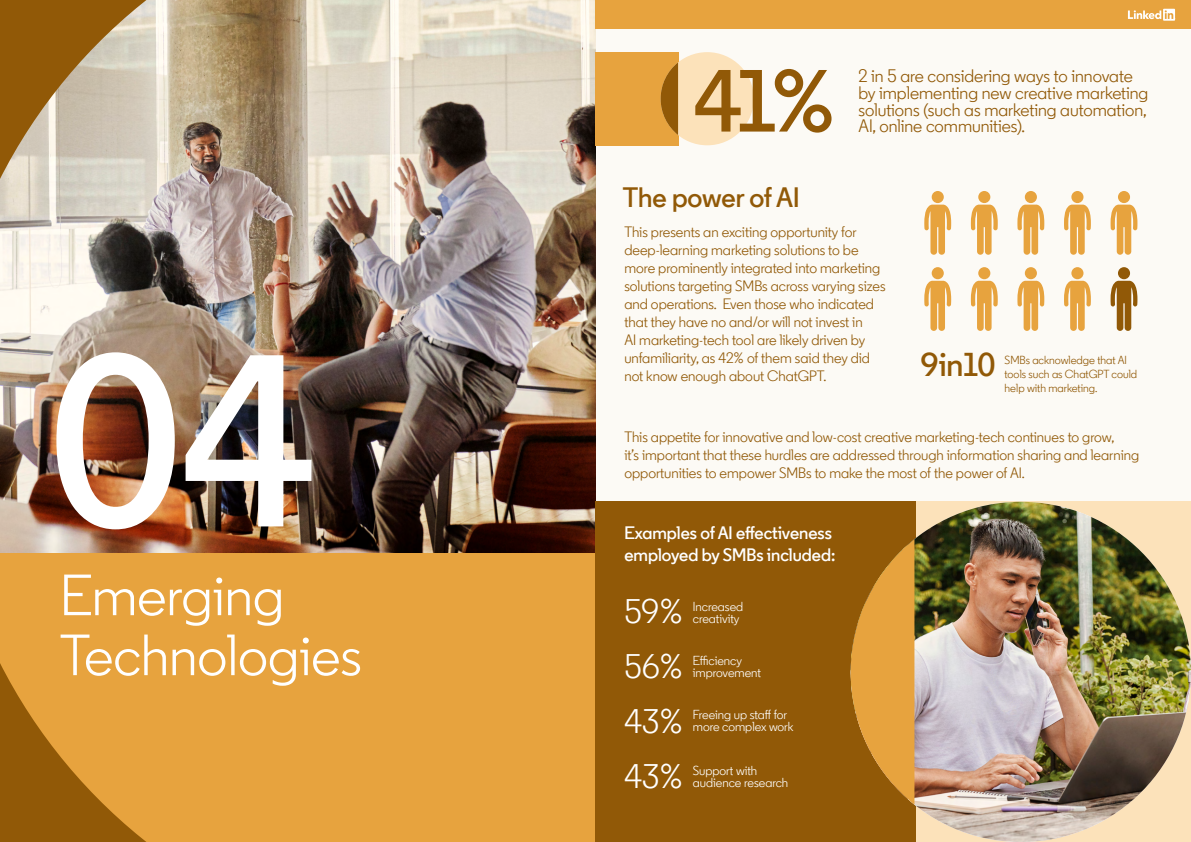
<style>
.page{position:relative;width:1191px;height:842px;background:#fcfaf5}
.page>*{position:absolute;margin:0;border:0;box-sizing:border-box;transform-origin:0 0}
.t1{font:600 244.5px "Community";color:#fff}
.t2{font:600 88px "Community";color:#915907}
.t3{font:58px/60px "Community";color:#fff}
.t4{font:34px/54.9px "Community";color:#fff;text-align:justify}
.t5{font:600 33px "Community";color:#915907}
.t6{font:600 28px "Community";color:#915907}
.t7{font:18px/16.7px "Community";color:#915907}
.t8{font:600 18px/21.6px "Community";color:#fff}
.t9{font:15px/18px "Community";color:#915907}
.t10{font:13px/12px "Community";color:#fff}
.t11{font:11.7px/14px "Community";color:#915907}
</style>
<div class="page">
<div style="left:0;top:0;width:595px;height:842px;background:#e7a33e"></div>
<img style="left:154px;top:0;width:441px;height:552px">
<img style="left:0;top:0;width:154px;height:842px">
<div style="left:595px;top:0;width:596px;height:28px;background:#e7a33e"></div>
<div style="left:595px;top:502px;width:596px;height:340px;background:#fce2ba"></div>
<svg style="left:1128px;top:9px;width:48px;height:12px"></svg>
<div style="left:595px;top:502px;width:320px;height:340px;background:#915907"></div>
<img style="left:850px;top:502px;width:341px;height:340px;border-radius:169px">
<svg style="left:850px;top:539px;width:64px;height:266px"></svg>
<div style="left:595px;top:52px;width:83px;height:93px;background:#e7a33e"></div>
<div style="left:660px;top:52px;width:94px;height:93px;background:#fce2ba;border-radius:50%"></div>
<svg style="left:660px;top:62px;width:18px;height:73px"></svg>
<svg style="left:924px;top:205px;width:27px;height:50px"></svg>
<div style="left:931px;top:191px;width:12px;height:12px;background:#e7a33e;border-radius:50%"></div>
<svg style="left:971px;top:205px;width:26px;height:50px"></svg>
<div style="left:978px;top:191px;width:12px;height:12px;background:#e7a33e;border-radius:50%"></div>
<svg style="left:1017px;top:205px;width:27px;height:50px"></svg>
<div style="left:1024px;top:191px;width:13px;height:12px;background:#e7a33e;border-radius:50%"></div>
<svg style="left:1064px;top:205px;width:26px;height:50px"></svg>
<div style="left:1071px;top:191px;width:12px;height:12px;background:#e7a33e;border-radius:50%"></div>
<svg style="left:1110px;top:205px;width:27px;height:50px"></svg>
<div style="left:1118px;top:191px;width:12px;height:12px;background:#e7a33e;border-radius:50%"></div>
<svg style="left:924px;top:281px;width:27px;height:50px"></svg>
<div style="left:931px;top:267px;width:12px;height:12px;background:#e7a33e;border-radius:50%"></div>
<svg style="left:971px;top:281px;width:26px;height:50px"></svg>
<div style="left:978px;top:267px;width:12px;height:12px;background:#e7a33e;border-radius:50%"></div>
<svg style="left:1017px;top:281px;width:27px;height:50px"></svg>
<div style="left:1024px;top:267px;width:13px;height:12px;background:#e7a33e;border-radius:50%"></div>
<svg style="left:1064px;top:281px;width:26px;height:50px"></svg>
<div style="left:1071px;top:267px;width:12px;height:12px;background:#e7a33e;border-radius:50%"></div>
<svg style="left:1110px;top:281px;width:27px;height:50px"></svg>
<div style="left:1118px;top:267px;width:12px;height:12px;background:#915907;border-radius:50%"></div>
<h1 class="t1" style="left:46px;top:290px;width:271px">04</h1>
<h3 class="t3" style="left:60px;top:565px;width:303px">Emerging<br>Technologies</h3>
<h2 class="t2" style="left:693px;top:47px;width:142px">41%</h2>
<p class="t7" style="left:858px;top:68px;width:291px">2 in 5 are considering ways to innovate by implementing new creative marketing solutions (such as marketing automation,</p>
<p class="t7" style="left:858px;top:118px;width:168px">AI, online communities).</p>
<h3 class="t6" style="left:623px;top:180px;width:178px">The power of AI</h3>
<p class="t9" style="left:624px;top:223px;width:263px">This presents an exciting opportunity for deep-learning marketing solutions to be more prominently integrated into marketing solutions targeting SMBs across varying sizes and operations. Even those who indicated that they have no and/or will not invest in<br>AI marketing-tech tool are likely driven by unfamiliarity, as 42% of them said they did not know enough about ChatGPT.</p>
<h3 class="t5" style="left:921px;top:345px;width:76px">9in10</h3>
<p class="t11" style="left:1004px;top:353px;width:134px">SMBs acknowledge that AI tools such as ChatGPT could help with marketing.</p>
<p class="t9" style="left:624px;top:428px;width:516px">This appetite for innovative and low-cost creative marketing-tech continues to grow,<br>it’s important that these hurdles are addressed through information sharing and learning opportunities to empower SMBs to make the most of the power of AI.</p>
<p class="t8" style="left:624px;top:522px;width:212px">Examples of AI effectiveness employed by SMBs included:</p>
<h3 class="t4" style="left:624px;top:584px;width:60px">59% 56% 43% 43%</h3>
<p class="t10" style="left:693px;top:600px;width:52px">Increased creativity</p>
<p class="t10" style="left:693px;top:654px;width:70px">Efficiency improvement</p>
<p class="t10" style="left:693px;top:708px;width:102px">Freeing up staff for more complex work</p>
<p class="t10" style="left:693px;top:764px;width:97px">Support with audience research</p>
</div>
